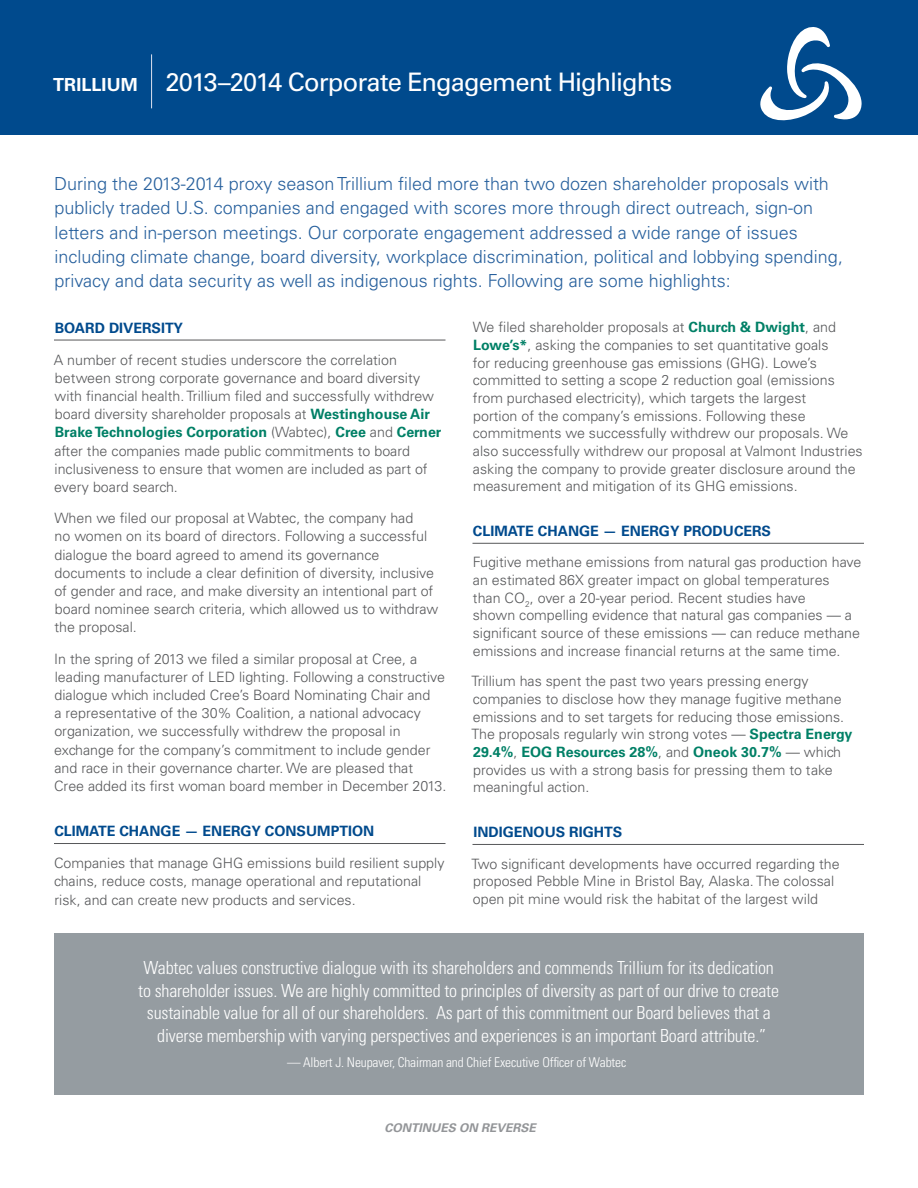
<style>
.page{position:relative;width:918px;height:1188px;background:#fff}
.page>*{position:absolute;margin:0;border:0;box-sizing:border-box;transform-origin:0 0}
.t1{font:25.5px "Univers";letter-spacing:-.035em;color:#fff}
.Deck{font:300 18px/24.5px "Univers";color:#27609d}
.Call_Out_Quote{font:300 condensed 18px/22.5px "Univers";letter-spacing:-.01em;color:#fff;text-align:center}
.t2{font:700 18px "Univers";letter-spacing:.005em;color:#fff}
.Body_Copy{font:300 14.25px/18.1px "Univers";color:#57585a}
.Subhead{font:700 14.25px "Univers";color:#004a8d}
.Call_Out_Quote-2{font:300 condensed 13.5px "Univers";letter-spacing:-.01em;color:#fff}
.Body_Copy-2{font:italic 700 12px "Univers";color:#939598}
.s1{font-weight:700;color:#008066}
</style>
<div class="page">
<hr style="left:54px;top:340px;width:392px;height:1px;background:#57585a">
<hr style="left:54px;top:843px;width:392px;height:1px;background:#57585a">
<hr style="left:472px;top:543px;width:392px;height:1px;background:#57585a">
<hr style="left:472px;top:844px;width:392px;height:1px;background:#57585a">
<div style="left:0;top:0;width:918px;height:135px;background:#004a8d"></div>
<svg style="left:760px;top:27px;width:102px;height:94px"></svg>
<hr style="left:151px;top:54px;width:1px;height:54px;background:#dce1ef">
<div style="left:54px;top:933px;width:810px;height:161px;background:#959ca1"></div>
<p class="t2" style="left:53px;top:74px;width:86px">TRILLIUM</p>
<p class="t1" style="left:165px;top:67px;width:508px">2013–2014 Corporate Engagement Highlights</p>
<p class="Deck" style="left:54px;top:171px;width:790px">During the 2013-2014 proxy season Trillium filed more than two dozen shareholder proposals with publicly traded U.S. companies and engaged with scores more through direct outreach, sign-on letters and in-person meetings. Our corporate engagement addressed a wide range of issues including climate change, board diversity, workplace discrimination, political and lobbying spending, privacy and data security as well as indigenous rights. Following are some highlights:</p>
<p class="Subhead" style="left:55px;top:320px;width:130px">BOARD DIVERSITY</p>
<p class="Body_Copy" style="left:54px;top:351px;width:389px">A number of recent studies underscore the correlation between strong corporate governance and board diversity with financial health. Trillium filed and successfully withdrew board diversity shareholder proposals at <span class="s1">Westinghouse Air Brake Technologies Corporation</span> (Wabtec), <span class="s1">Cree</span> and <span class="s1">Cerner </span>after the companies made public commitments to board inclusiveness to ensure that women are included as part of every board search.</p>
<p class="Body_Copy" style="left:54px;top:509px;width:385px">When we filed our proposal at Wabtec, the company had<br>no women on its board of directors. Following a successful dialogue the board agreed to amend its governance documents to include a clear definition of diversity, inclusive of gender and race, and make diversity an intentional part of board nominee search criteria, which allowed us to withdraw the proposal.</p>
<p class="Body_Copy" style="left:54px;top:649px;width:394px">In the spring of 2013 we filed a similar proposal at Cree, a leading manufacturer of LED lighting. Following a constructive dialogue which included Cree’s Board Nominating Chair and<br>a representative of the 30% Coalition, a national advocacy organization, we successfully withdrew the proposal in exchange for the company’s commitment to include gender and race in their governance charter. We are pleased that Cree added its first woman board member in December 2013.</p>
<p class="Subhead" style="left:54px;top:823px;width:321px">CLIMATE CHANGE — ENERGY CONSUMPTION</p>
<p class="Body_Copy" style="left:54px;top:854px;width:392px">Companies that manage GHG emissions build resilient supply chains, reduce costs, manage operational and reputational risk, and can create new products and services.</p>
<p class="Body_Copy" style="left:473px;top:318px;width:391px;line-height:17.7px">We filed shareholder proposals at <span class="s1">Church &amp; Dwight</span>, and <span class="s1">Lowe’s*</span>, asking the companies to set quantitative goals<br>for reducing greenhouse gas emissions (GHG). Lowe’s committed to setting a scope 2 reduction goal (emissions from purchased electricity), which targets the largest<br>portion of the company’s emissions. Following these commitments we successfully withdrew our proposals. We also successfully withdrew our proposal at Valmont Industries asking the company to provide greater disclosure around the measurement and mitigation of its GHG emissions.</p>
<p class="Subhead" style="left:473px;top:523px;width:300px">CLIMATE CHANGE — ENERGY PRODUCERS</p>
<p class="Body_Copy" style="left:473px;top:553px;width:390px;line-height:17.7px">Fugitive methane emissions from natural gas production have an estimated 86X greater impact on global temperatures<br>than CO<sub>2</sub>, over a 20-year period. Recent studies have<br>shown compelling evidence that natural gas companies — a significant source of these emissions — can reduce methane emissions and increase financial returns at the same time.</p>
<p class="Body_Copy" style="left:471px;top:672px;width:382px;line-height:17.7px">Trillium has spent the past two years pressing energy companies to disclose how they manage fugitive methane emissions and to set targets for reducing those emissions.<br>The proposals regularly win strong votes — <span class="s1">Spectra Energy 29.4%</span>, <span class="s1">EOG Resources 28%</span>, and <span class="s1">Oneok 30.7%</span> — which provides us with a strong basis for pressing them to take meaningful action.</p>
<p class="Subhead" style="left:473px;top:824px;width:150px">INDIGENOUS RIGHTS</p>
<p class="Body_Copy" style="left:471px;top:855px;width:370px;line-height:17.7px">Two significant developments have occurred regarding the proposed Pebble Mine in Bristol Bay, Alaska. The colossal open pit mine would risk the habitat of the largest wild</p>
<p class="Call_Out_Quote" style="left:138px;top:957px;width:642px">Wabtec values constructive dialogue with its shareholders and commends Trillium for its dedication to shareholder issues. We are highly committed to principles of diversity as part of our drive to create sustainable value for all of our shareholders. As part of this commitment our Board believes that a diverse membership with varying perspectives and experiences is an important Board attribute.”</p>
<p class="Call_Out_Quote-2" style="left:287px;top:1054px;width:341px">— Albert J. Neupaver, Chairman and Chief Executive Officer of Wabtec</p>
<p class="Body_Copy-2" style="left:385px;top:1120px;width:153px">CONTINUES ON REVERSE</p>
</div>
